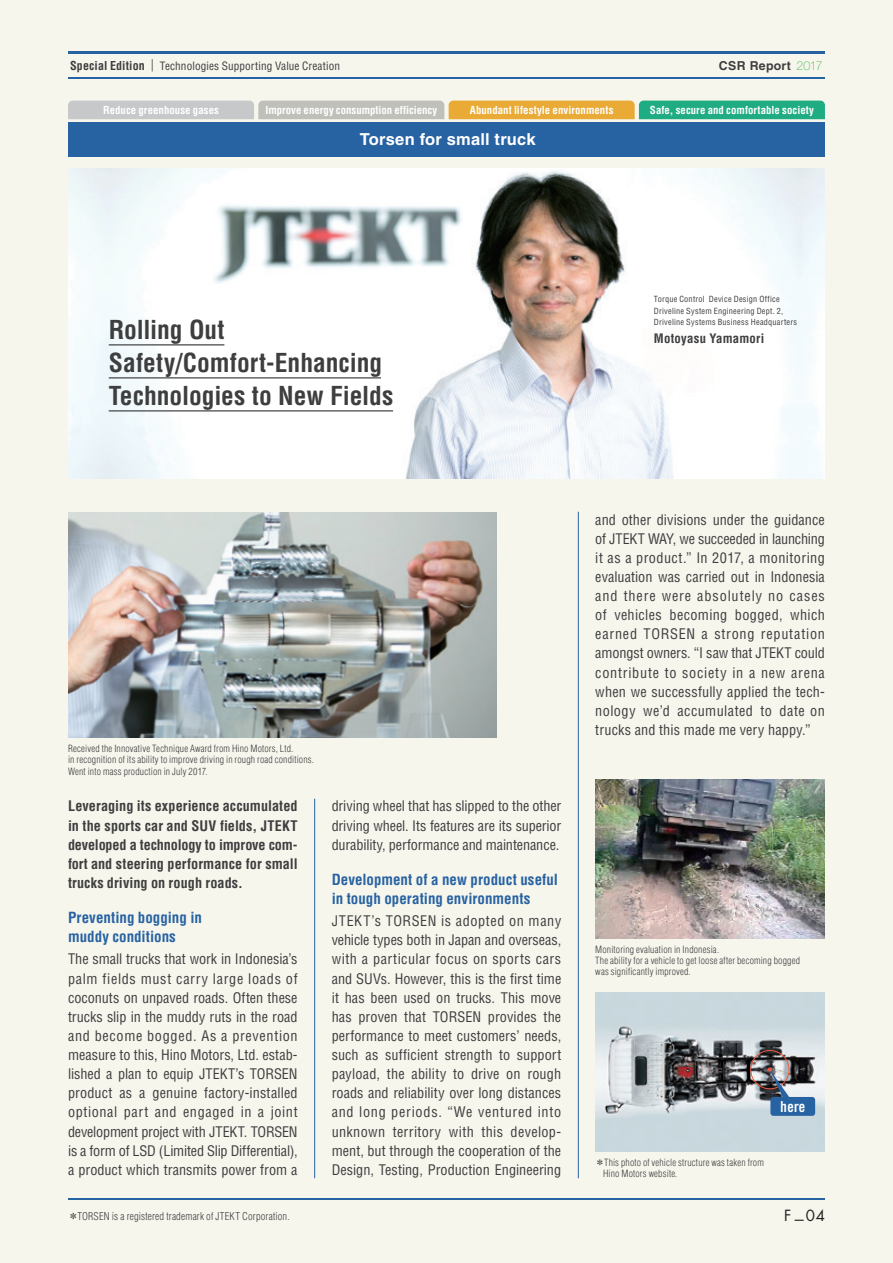
<style>
.page{position:relative;width:893px;height:1263px;background:#f7f6ed}
.page>*{position:absolute;margin:0;border:0;box-sizing:border-box;transform-origin:0 0}
.t1{font:700 condensed 25.5px/33px "Helvetica";color:#3e3e3f}
.t2{font:700 16.5px "Helvetica";letter-spacing:.01em;color:#fff}
.t3{font:700 condensed 15px/19.2px "Helvetica";color:#2762a2}
.t4{font:15px "Commerce Black Cond SSK";color:#fff}
.t5{font:15px "Futura";color:#231f20}
.t6{font:condensed 14.25px/19px "Helvetica";color:#3e3e3f;text-align:justify}
.t7{font:700 condensed 14.25px/19px "Helvetica";letter-spacing:.005em;color:#3e3e3f;text-align:justify}
.t8{font:700 condensed 12.75px "Helvetica";letter-spacing:.02em;color:#3e3e3f}
.t9{font:700 12.3px "Helvetica";letter-spacing:.03em;color:#3e3e3f}
.t10{font:condensed 11.25px "Helvetica";letter-spacing:.01em;color:#3e3e3f}
.t11{font:700 condensed 10.8px "Helvetica";letter-spacing:.005em;color:#fff}
.t12{font:300 condensed 10.5px "Helvetica";letter-spacing:.015em;color:#3e3e3f}
.t13{font:300 condensed 9.75px/11.2px "Helvetica";letter-spacing:.015em;color:#3e3e3f}
.t14{font:condensed 8.25px/11.2px "Helvetica";letter-spacing:.03em;color:#3e3e3f}
.s1{font-weight:700;font-size:12px}
.s2{font-family:"Koburina Go Std N W6";font-stretch:normal;font-size:12.75px}
.s3{font-family:"Helvetica Neue";font-weight:100;color:#3ab54a}
.s4{font-family:"Gothic BBB Pro";font-weight:500;font-stretch:normal}
</style>
<div class="page">
<img style="left:68px;top:168px;width:757px;height:310px">
<img style="left:68px;top:512px;width:428px;height:225px">
<img style="left:595px;top:779px;width:230px;height:159px">
<img style="left:595px;top:992px;width:230px;height:159px">
<div style="left:750px;top:1050px;width:39px;height:39px;border:1px solid #f0593e;border-radius:50%"></div>
<div style="left:770px;top:1097px;width:45px;height:19px;background:#2762a2;border-radius:3px"></div>
<svg style="left:768px;top:1067px;width:22px;height:32px"></svg>
<div style="left:68px;top:122px;width:757px;height:34px;background:#2762a2"></div>
<hr style="left:68px;top:51px;width:757px;height:2px;background:#2762a2">
<hr style="left:68px;top:78px;width:757px;height:1px;background:#2762a2">
<hr style="left:68px;top:1198px;width:757px;height:1px;background:#2762a2">
<hr style="left:578px;top:512px;width:1px;height:666px;background:#2762a2">
<hr style="left:314px;top:799px;width:1px;height:379px;background:#2762a2">
<svg style="left:68px;top:101px;width:757px;height:18px;background:#a5b891"></svg>
<hr style="left:109px;top:344px;width:115px;height:1px;background:#3e3e3f">
<hr style="left:109px;top:377px;width:272px;height:1px;background:#3e3e3f">
<hr style="left:109px;top:410px;width:284px;height:1px;background:#3e3e3f">
<p class="t10" style="left:70px;top:59px;width:271px"><span class="s1">Special Edition</span> <span class="s2">|</span> Technologies Supporting Value Creation</p>
<p class="t9" style="left:719px;top:58px;width:105px">CSR Report <span class="s3">2017</span></p>
<p class="t11" style="left:103px;top:103px;width:117px">Reduce greenhouse gases</p>
<p class="t11" style="left:265px;top:103px;width:173px">Improve energy consumption efficiency</p>
<p class="t11" style="left:470px;top:103px;width:145px">Abundant lifestyle environments</p>
<p class="t11" style="left:650px;top:103px;width:166px">Safe, secure and comfortable society</p>
<p class="t2" style="left:360px;top:129px;width:177px">Torsen for small truck</p>
<h1 class="t1" style="left:109px;top:313px;width:286px">Rolling Out<br>Safety/Comfort-Enhancing<br>Technologies to New Fields</h1>
<p class="t14" style="left:654px;top:294px;width:145px">Torque Control Device Design Office<br>Driveline System Engineering Dept. 2,<br>Driveline Systems Business Headquarters</p>
<p class="t8" style="left:654px;top:331px;width:112px">Motoyasu Yamamori</p>
<p class="t13" style="left:68px;top:743px;width:247px">Received the Innovative Technique Award from Hino Motors, Ltd.<br>in recognition of its ability to improve driving in rough road conditions.<br>Went into mass production in July 2017.</p>
<p class="t7" style="left:68px;top:797px;width:231px">Leveraging its experience accumulated in the sports car and SUV fields, JTEKT developed a technology to improve com&shy;fort and steering performance for small trucks driving on rough roads.</p>
<p class="t3" style="left:68px;top:908px;width:135px">Preventing bogging in muddy conditions</p>
<p class="t6" style="left:68px;top:949px;width:231px">The small trucks that work in Indonesia’s palm fields must carry large loads of coconuts on unpaved roads. Often these trucks slip in the muddy ruts in the road and become bogged. As a prevention measure to this, Hino Motors, Ltd. estab&shy;lished a plan to equip JTEKT’s TORSEN product as a genuine factory-installed optional part and engaged in a joint development project with JTEKT. TORSEN is a form of LSD (Limited Slip Differential), a product which transmits power from a</p>
<p class="t12" style="left:68px;top:1210px;width:223px"><span class="s4">＊</span>TORSEN is a registered trademark of JTEKT Corporation.</p>
<p class="t6" style="left:332px;top:796px;width:231px">driving wheel that has slipped to the other driving wheel. Its features are its superior durability, performance and maintenance.</p>
<p class="t3" style="left:332px;top:870px;width:228px">Development of a new product useful in tough operating environments</p>
<p class="t6" style="left:332px;top:911px;width:231px">JTEKT’s TORSEN is adopted on many vehicle types both in Japan and overseas, with a particular focus on sports cars and SUVs. However, this is the first time it has been used on trucks. This move has proven that TORSEN provides the performance to meet customers’ needs, such as sufficient strength to support payload, the ability to drive on rough roads and reliability over long distances and long periods. “We ventured into unknown territory with this develop&shy;ment, but through the cooperation of the Design, Testing, Production Engineering</p>
<p class="t6" style="left:595px;top:509px;width:231px">and other divisions under the guidance of JTEKT WAY, we succeeded in launching it as a product.” In 2017, a monitoring evaluation was carried out in Indonesia and there were absolutely no cases of vehicles becoming bogged, which earned TORSEN a strong reputation amongst owners. “I saw that JTEKT could contribute to society in a new arena when we successfully applied the tech&shy;nology we’d accumulated to date on trucks and this made me very happy.”</p>
<p class="t13" style="left:595px;top:944px;width:206px">Monitoring evaluation in Indonesia.<br>The ability for a vehicle to get loose after becoming bogged was significantly improved.</p>
<p class="t4" style="left:780px;top:1097px;width:26px">here</p>
<p class="t13" style="left:603px;top:1157px;width:162px;text-indent:-8px"><span class="s4">＊</span>This photo of vehicle structure was taken from<br>Hino Motors website.</p>
<p class="t5" style="left:784px;top:1205px;width:42px">F_04</p>
</div>
